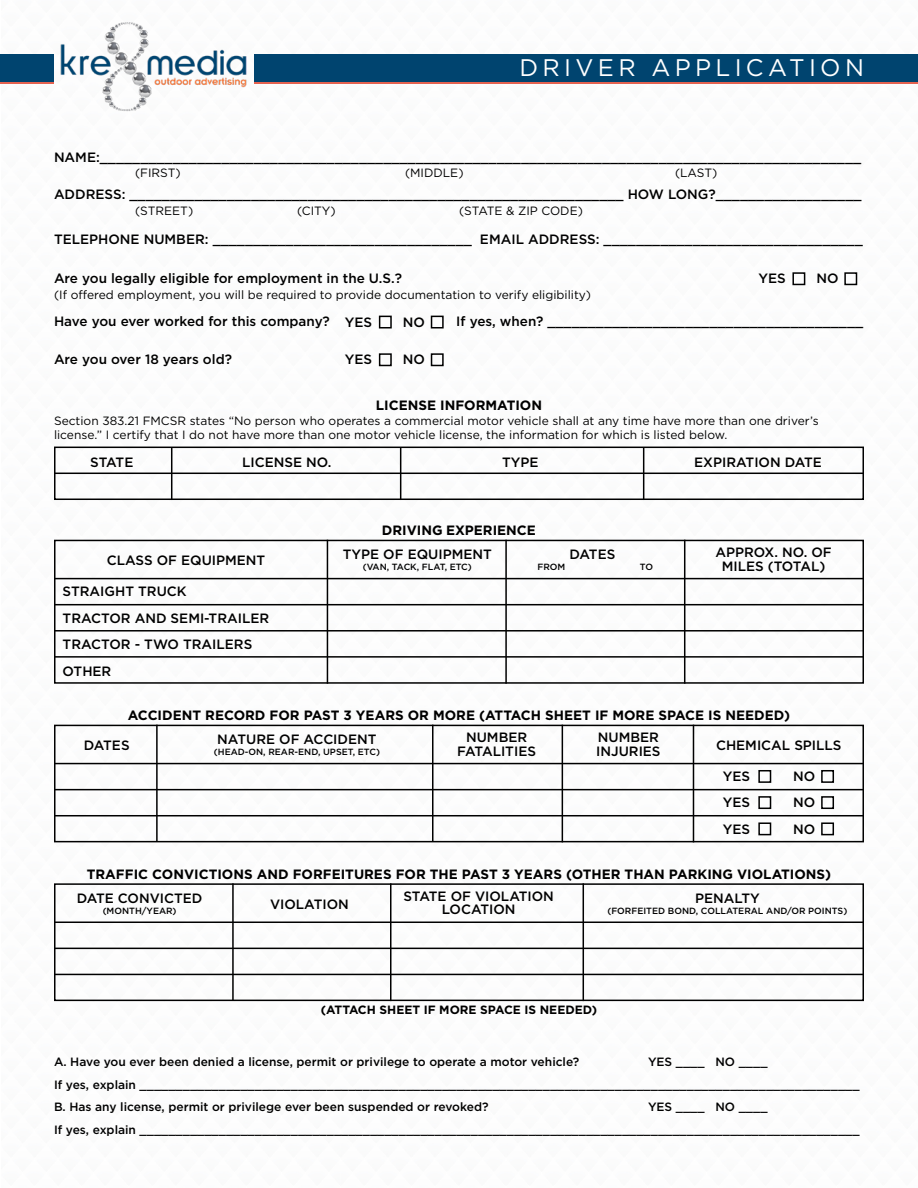
<style>
.page{position:relative;width:918px;height:1188px;background:#fff}
.page>*{position:absolute;margin:0;border:0;box-sizing:border-box;transform-origin:0 0}
.t1{font:24px "Gotham HTF";letter-spacing:.18em;color:#fff}
.t2{font:500 13.5px/13.5px "Gotham HTF";color:#000;text-align:center}
.t3{font:700 13.5px "Gotham HTF";color:#000}
.t4{font:500 12px/22.5px "Gotham HTF";color:#000}
.t5{font:12px/14.4px "Gotham HTF";color:#000}
.t6{font:700 12px "Gotham HTF";color:#000}
.t7{font:500 9px "Gotham HTF";color:#000}
.t8{font:500 9px "Gotham HTF";letter-spacing:-.02em;color:#000}
</style>
<div class="page">
<img style="left:54px;top:272px;width:810px;height:730px">
<img style="left:60px;top:22px;width:187px;height:89px">
<svg style="left:254px;top:81px;width:664px;height:3px;background:#98585a"></svg>
<div style="left:254px;top:54px;width:664px;height:27px;background:#00446f"></div>
<svg style="left:0;top:81px;width:54px;height:3px"></svg>
<div style="left:0;top:54px;width:54px;height:27px;background:#00446f"></div>
<div style="left:54px;top:447px;width:810px;height:53px;border:2px solid #000"></div>
<hr style="left:54px;top:473px;width:810px;height:1px;background:#000">
<hr style="left:171px;top:448px;width:1px;height:52px;background:#000">
<hr style="left:400px;top:448px;width:1px;height:52px;background:#000">
<hr style="left:643px;top:448px;width:1px;height:52px;background:#000">
<hr style="left:54px;top:578px;width:810px;height:1px;background:#000">
<div style="left:54px;top:540px;width:810px;height:144px;border:2px solid #000"></div>
<hr style="left:54px;top:604px;width:810px;height:1px;background:#000">
<hr style="left:54px;top:630px;width:810px;height:2px;background:#000">
<hr style="left:54px;top:656px;width:810px;height:2px;background:#000">
<hr style="left:327px;top:540px;width:1px;height:144px;background:#000">
<hr style="left:505px;top:540px;width:2px;height:144px;background:#000">
<hr style="left:684px;top:540px;width:1px;height:144px;background:#000">
<hr style="left:54px;top:763px;width:810px;height:1px;background:#000">
<div style="left:54px;top:725px;width:810px;height:117px;border:2px solid #000"></div>
<hr style="left:54px;top:789px;width:810px;height:1px;background:#000">
<hr style="left:54px;top:815px;width:810px;height:1px;background:#000">
<hr style="left:156px;top:725px;width:2px;height:116px;background:#000">
<hr style="left:432px;top:725px;width:2px;height:117px;background:#000">
<hr style="left:693px;top:725px;width:1px;height:117px;background:#000">
<hr style="left:54px;top:922px;width:810px;height:1px;background:#000">
<div style="left:54px;top:883px;width:810px;height:118px;border:2px solid #000"></div>
<hr style="left:54px;top:948px;width:810px;height:1px;background:#000">
<hr style="left:54px;top:974px;width:810px;height:1px;background:#000">
<hr style="left:232px;top:883px;width:2px;height:118px;background:#000">
<hr style="left:583px;top:883px;width:1px;height:118px;background:#000">
<hr style="left:562px;top:725px;width:1px;height:117px;background:#000">
<hr style="left:390px;top:883px;width:2px;height:118px;background:#000">
<div style="left:758px;top:770px;width:13px;height:13px;border:2px solid #000"></div>
<div style="left:758px;top:796px;width:13px;height:13px;border:2px solid #000"></div>
<div style="left:758px;top:822px;width:13px;height:13px;border:2px solid #000"></div>
<div style="left:821px;top:770px;width:13px;height:13px;border:2px solid #000"></div>
<div style="left:821px;top:796px;width:13px;height:13px;border:2px solid #000"></div>
<div style="left:821px;top:822px;width:13px;height:13px;border:2px solid #000"></div>
<div style="left:379px;top:316px;width:13px;height:12px;border:2px solid #000"></div>
<div style="left:431px;top:316px;width:13px;height:12px;border:2px solid #000"></div>
<div style="left:792px;top:272px;width:13px;height:13px;border:2px solid #000"></div>
<div style="left:844px;top:272px;width:13px;height:13px;border:2px solid #000"></div>
<div style="left:379px;top:353px;width:13px;height:13px;border:2px solid #000"></div>
<div style="left:431px;top:353px;width:13px;height:13px;border:2px solid #000"></div>
<p class="t1" style="left:520px;top:54px;width:346px">DRIVER APPLICATION</p>
<p class="t2" style="left:54px;top:150px;width:809px">NAME:______________________________________________________________________________________________</p>
<p class="t2" style="left:54px;top:187px;width:809px">ADDRESS: _____________________________________________________________ HOW LONG?__________________</p>
<p class="t2" style="left:54px;top:232px;width:810px">TELEPHONE NUMBER: ________________________________ EMAIL ADDRESS: ________________________________</p>
<p class="t2" style="left:54px;top:271px;width:350px">Are you legally eligible for employment in the U.S.?</p>
<p class="t5" style="left:54px;top:288px;width:539px">(If offered employment, you will be required to provide documentation to verify eligibility)</p>
<p class="t2" style="left:54px;top:315px;width:277px">Have you ever worked for this company?</p>
<p class="t2" style="left:456px;top:315px;width:408px">If yes, when? _______________________________________</p>
<p class="t2" style="left:54px;top:352px;width:180px">Are you over 18 years old?</p>
<p class="t3" style="left:376px;top:398px;width:168px">LICENSE INFORMATION</p>
<p class="t5" style="left:54px;top:413px;width:766px">Section 383.21 FMCSR states “No person who operates a commercial motor vehicle shall at any time have more than one driver’s license.” I certify that I do not have more than one motor vehicle license, the information for which is listed below.</p>
<p class="t5" style="left:135px;top:166px;width:47px">(FIRST)</p>
<p class="t5" style="left:405px;top:166px;width:60px">(MIDDLE)</p>
<p class="t5" style="left:675px;top:166px;width:44px">(LAST)</p>
<p class="t5" style="left:135px;top:204px;width:60px">(STREET)</p>
<p class="t5" style="left:297px;top:204px;width:40px">(CITY)</p>
<p class="t5" style="left:459px;top:204px;width:125px">(STATE &amp; ZIP CODE)</p>
<p class="t2" style="left:759px;top:272px;width:29px">YES</p>
<p class="t2" style="left:817px;top:272px;width:24px">NO</p>
<p class="t2" style="left:345px;top:315px;width:29px">YES</p>
<p class="t2" style="left:403px;top:315px;width:24px">NO</p>
<p class="t2" style="left:345px;top:353px;width:29px">YES</p>
<p class="t2" style="left:403px;top:353px;width:24px">NO</p>
<p class="t2" style="left:90px;top:455px;width:45px">STATE</p>
<p class="t2" style="left:242px;top:455px;width:91px">LICENSE NO.</p>
<p class="t2" style="left:502px;top:455px;width:38px">TYPE</p>
<p class="t3" style="left:382px;top:523px;width:156px">DRIVING EXPERIENCE</p>
<p class="t2" style="left:107px;top:553px;width:160px">CLASS OF EQUIPMENT</p>
<p class="t2" style="left:63px;top:585px;width:126px">STRAIGHT TRUCK</p>
<p class="t2" style="left:63px;top:611px;width:208px">TRACTOR AND SEMI-TRAILER</p>
<p class="t2" style="left:63px;top:638px;width:191px">TRACTOR - TWO TRAILERS</p>
<p class="t2" style="left:63px;top:664px;width:50px">OTHER</p>
<p class="t2" style="left:343px;top:548px;width:151px">TYPE OF EQUIPMENT</p>
<p class="t8" style="left:363px;top:562px;width:111px">(VAN, TACK, FLAT, ETC)</p>
<p class="t2" style="left:570px;top:548px;width:47px">DATES</p>
<p class="t7" style="left:537px;top:562px;width:29px">FROM</p>
<p class="t7" style="left:640px;top:562px;width:15px">TO</p>
<p class="t2" style="left:694px;top:455px;width:129px">EXPIRATION DATE</p>
<p class="t2" style="left:715px;top:545px;width:118px">APPROX. NO. OF<br>MILES (TOTAL)</p>
<p class="t3" style="left:128px;top:708px;width:664px">ACCIDENT RECORD FOR PAST 3 YEARS OR MORE (ATTACH SHEET IF MORE SPACE IS NEEDED)</p>
<p class="t2" style="left:84px;top:738px;width:47px">DATES</p>
<p class="t2" style="left:217px;top:732px;width:161px">NATURE OF ACCIDENT</p>
<p class="t7" style="left:214px;top:746px;width:168px">(HEAD-ON, REAR-END, UPSET, ETC)</p>
<p class="t2" style="left:466px;top:730px;width:63px">NUMBER</p>
<p class="t2" style="left:457px;top:744px;width:80px">FATALITIES</p>
<p class="t2" style="left:598px;top:730px;width:63px">NUMBER</p>
<p class="t2" style="left:596px;top:744px;width:66px">INJURIES</p>
<p class="t2" style="left:716px;top:738px;width:127px">CHEMICAL SPILLS</p>
<p class="t2" style="left:723px;top:769px;width:29px">YES</p>
<p class="t2" style="left:793px;top:769px;width:24px">NO</p>
<p class="t2" style="left:723px;top:795px;width:29px">YES</p>
<p class="t2" style="left:793px;top:795px;width:24px">NO</p>
<p class="t2" style="left:723px;top:822px;width:29px">YES</p>
<p class="t2" style="left:793px;top:822px;width:24px">NO</p>
<p class="t3" style="left:87px;top:866px;width:746px">TRAFFIC CONVICTIONS AND FORFEITURES FOR THE PAST 3 YEARS (OTHER THAN PARKING VIOLATIONS)</p>
<p class="t2" style="left:77px;top:891px;width:127px">DATE CONVICTED</p>
<p class="t7" style="left:103px;top:906px;width:75px">(MONTH/YEAR)</p>
<p class="t2" style="left:270px;top:897px;width:80px">VIOLATION</p>
<p class="t2" style="left:403px;top:889px;width:152px">STATE OF VIOLATION</p>
<p class="t2" style="left:442px;top:902px;width:75px">LOCATION</p>
<p class="t2" style="left:695px;top:891px;width:66px">PENALTY</p>
<p class="t7" style="left:608px;top:906px;width:241px">(FORFEITED BOND, COLLATERAL AND/OR POINTS)</p>
<p class="t6" style="left:321px;top:1003px;width:278px">(ATTACH SHEET IF MORE SPACE IS NEEDED)</p>
<p class="t4" style="left:54px;top:1051px;width:527px">A. Have you ever been denied a license, permit or privilege to operate a motor vehicle?</p>
<p class="t4" style="left:648px;top:1051px;width:121px">YES ____ NO ____</p>
<p class="t4" style="left:54px;top:1073px;width:807px">If yes, explain ____________________________________________________________________________________________________<br>B. Has any license, permit or privilege ever been suspended or revoked?</p>
<p class="t4" style="left:648px;top:1096px;width:121px">YES ____ NO ____</p>
<p class="t4" style="left:54px;top:1118px;width:807px">If yes, explain ____________________________________________________________________________________________________</p>
</div>
